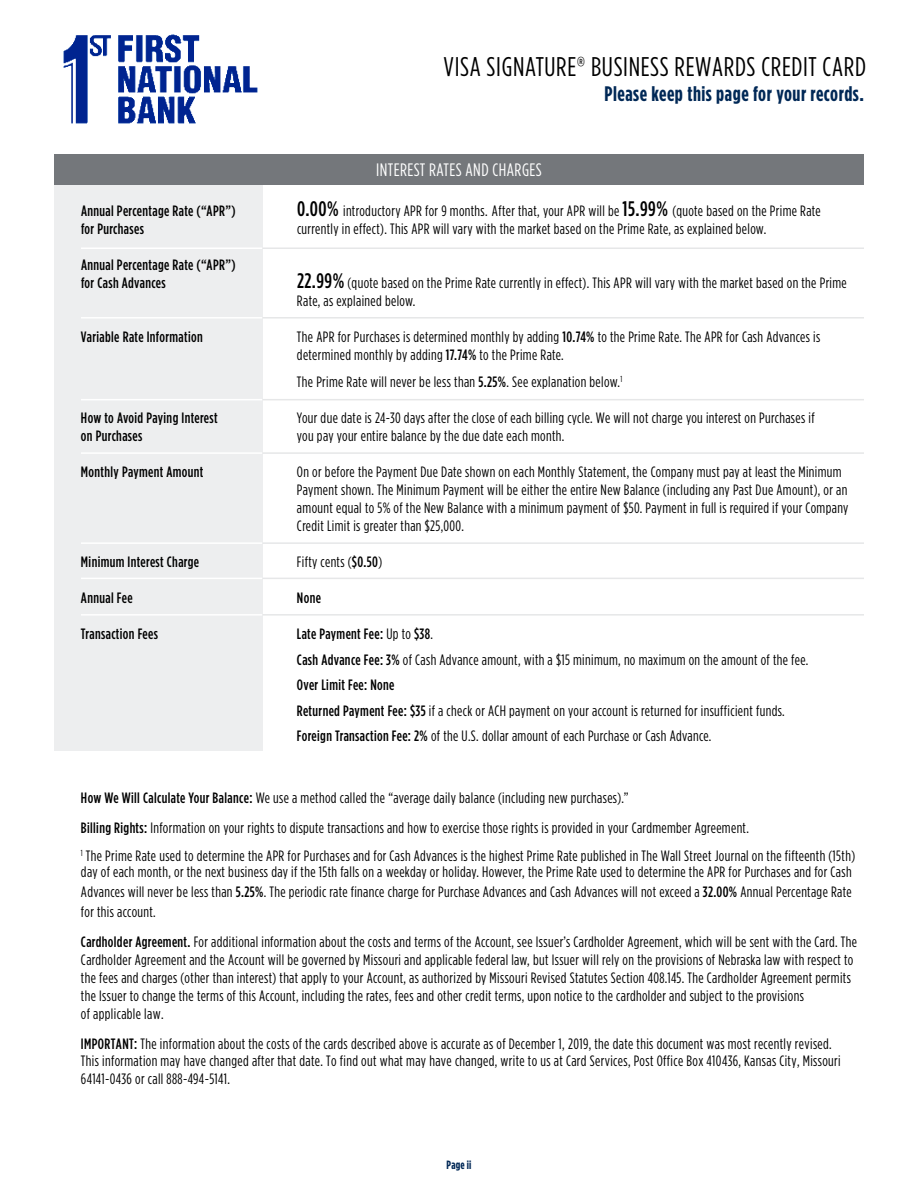
<style>
.page{position:relative;width:918px;height:1188px;background:#fff}
.page>*{position:absolute;margin:0;border:0;box-sizing:border-box;transform-origin:0 0}
.t1{font:27px "Gotham Condensed";letter-spacing:.025em;color:#000}
.t2{font:700 21px "Gotham Condensed";letter-spacing:.025em;color:#002856}
.t3{font:18px "Gotham Condensed";letter-spacing:.025em;color:#fff}
.t4{font:15px/18px "Gotham Condensed";letter-spacing:.025em;color:#000}
.t5{font:500 15px/18px "Gotham Condensed";letter-spacing:.025em;color:#000}
.t6{font:700 12px "Gotham Condensed";letter-spacing:.015em;color:#002856}
.s1{font-weight:500;font-size:21px}
.s2{font-weight:500}
</style>
<div class="page">
<div style="left:54px;top:184px;width:208px;height:567px;background:#edeeef"></div>
<hr style="left:81px;top:247px;width:181px;height:2px;background:#fff">
<hr style="left:262px;top:247px;width:602px;height:2px;background:#e6e7e8">
<hr style="left:81px;top:317px;width:181px;height:2px;background:#fff">
<hr style="left:262px;top:317px;width:602px;height:2px;background:#e6e7e8">
<hr style="left:81px;top:399px;width:181px;height:1px;background:#fff">
<hr style="left:262px;top:399px;width:602px;height:1px;background:#e6e7e8">
<hr style="left:81px;top:452px;width:181px;height:2px;background:#fff">
<hr style="left:262px;top:452px;width:602px;height:2px;background:#e6e7e8">
<hr style="left:81px;top:578px;width:181px;height:1px;background:#fff">
<hr style="left:81px;top:614px;width:181px;height:2px;background:#fff">
<hr style="left:262px;top:578px;width:602px;height:1px;background:#e6e7e8">
<hr style="left:262px;top:614px;width:602px;height:2px;background:#e6e7e8">
<hr style="left:81px;top:542px;width:181px;height:2px;background:#fff">
<hr style="left:262px;top:542px;width:602px;height:2px;background:#e6e7e8">
<div style="left:54px;top:154px;width:810px;height:31px;background:#74777b"></div>
<img style="left:63px;top:34px;width:195px;height:90px">
<h1 class="t1" style="left:444px;top:51px;width:424px">VISA SIGNATURE® BUSINESS REWARDS CREDIT CARD</h1>
<h2 class="t2" style="left:604px;top:81px;width:261px">Please keep this page for your records.</h2>
<p class="t3" style="left:376px;top:160px;width:167px">INTEREST RATES AND CHARGES</p>
<p class="t5" style="left:81px;top:202px;width:156px">Annual Percentage Rate (“APR”)</p>
<p class="t4" style="left:297px;top:202px;width:525px"><span class="s1">0.00%</span> introductory APR for 9 months. After that, your APR will be <span class="s1">15.99%</span> (quote based on the Prime Rate</p>
<p class="t5" style="left:81px;top:220px;width:65px">for Purchases</p>
<p class="t4" style="left:297px;top:220px;width:471px">currently in effect). This APR will vary with the market based on the Prime Rate, as explained below.</p>
<p class="t5" style="left:81px;top:256px;width:156px">Annual Percentage Rate (“APR”) for Cash Advances</p>
<p class="t4" style="left:297px;top:274px;width:551px"><span class="s1">22.99%</span> (quote based on the Prime Rate currently in effect). This APR will vary with the market based on the Prime<br>Rate, as explained below.</p>
<p class="t5" style="left:81px;top:328px;width:123px">Variable Rate Information</p>
<p class="t4" style="left:297px;top:328px;width:525px">The APR for Purchases is determined monthly by adding <span class="s2">10.74%</span> to the Prime Rate. The APR for Cash Advances is determined monthly by adding <span class="s2">17.74%</span> to the Prime Rate.</p>
<p class="t4" style="left:297px;top:373px;width:327px">The Prime Rate will never be less than <span class="s2">5.25%</span>. See explanation below.<sup>1</sup></p>
<p class="t5" style="left:81px;top:409px;width:138px">How to Avoid Paying Interest</p>
<p class="t4" style="left:297px;top:409px;width:519px">Your due date is 24-30 days after the close of each billing cycle. We will not charge you interest on Purchases if</p>
<p class="t5" style="left:81px;top:427px;width:63px">on Purchases</p>
<p class="t4" style="left:297px;top:427px;width:269px">you pay your entire balance by the due date each month.</p>
<p class="t5" style="left:81px;top:463px;width:124px">Monthly Payment Amount</p>
<p class="t4" style="left:297px;top:463px;width:553px">On or before the Payment Due Date shown on each Monthly Statement, the Company must pay at least the Minimum Payment shown. The Minimum Payment will be either the entire New Balance (including any Past Due Amount), or an amount equal to 5% of the New Balance with a minimum payment of $50. Payment in full is required if your Company Credit Limit is greater than $25,000.</p>
<p class="t5" style="left:81px;top:553px;width:120px">Minimum Interest Charge</p>
<p class="t4" style="left:297px;top:553px;width:87px">Fifty cents (<span class="s2">$0.50</span>)</p>
<p class="t5" style="left:81px;top:589px;width:53px">Annual Fee</p>
<p class="t5" style="left:297px;top:589px;width:25px">None</p>
<p class="t5" style="left:81px;top:625px;width:79px">Transaction Fees</p>
<p class="t4" style="left:297px;top:621px;width:513px;line-height:25.5px"><span class="s2">Late Payment Fee:</span> Up to <span class="s2">$38</span>.<br><span class="s2">Cash Advance Fee: 3%</span> of Cash Advance amount, with a $15 minimum, no maximum on the amount of the fee.<br><span class="s2">Over Limit Fee: None<br>Returned Payment Fee: $35</span> if a check or ACH payment on your account is returned for insufficient funds.<br><span class="s2">Foreign Transaction Fee: 2%</span> of the U.S. dollar amount of each Purchase or Cash Advance.</p>
<p class="t4" style="left:81px;top:782px;width:669px;line-height:30px"><span class="s2">How We Will Calculate Your Balance:</span> We use a method called the “average daily balance (including new purchases).”<br><span class="s2">Billing Rights:</span> Information on your rights to dispute transactions and how to exercise those rights is provided in your Cardmember Agreement.</p>
<p class="t4" style="left:81px;top:848px;width:776px;line-height:16.4px"><sup>1</sup> The Prime Rate used to determine the APR for Purchases and for Cash Advances is the highest Prime Rate published in The Wall Street Journal on the fifteenth (15th) day of each month, or the next business day if the 15th falls on a weekday or holiday. However, the Prime Rate used to determine the APR for Purchases and for Cash</p>
<p class="t4" style="left:81px;top:882px;width:772px;line-height:20px">Advances will never be less than <span class="s2">5.25%</span>. The periodic rate finance charge for Purchase Advances and Cash Advances will not exceed a <span class="s2">32.00%</span> Annual Percentage Rate for this account.</p>
<p class="t4" style="left:81px;top:932px;width:778px"><span class="s2">Cardholder Agreement.</span> For additional information about the costs and terms of the Account, see Issuer’s Cardholder Agreement, which will be sent with the Card. The Cardholder Agreement and the Account will be governed by Missouri and applicable federal law, but Issuer will rely on the provisions of Nebraska law with respect to the fees and charges (other than interest) that apply to your Account, as authorized by Missouri Revised Statutes Section 408.145. The Cardholder Agreement permits the Issuer to change the terms of this Account, including the rates, fees and other credit terms, upon notice to the cardholder and subject to the provisions<br>of applicable law.</p>
<p class="t4" style="left:81px;top:1034px;width:761px"><span class="s2">IMPORTANT:</span> The information about the costs of the cards described above is accurate as of December 1, 2019, the date this document was most recently revised.<br>This information may have changed after that date. To find out what may have changed, write to us at Card Services, Post Office Box 410436, Kansas City, Missouri<br>64141-0436 or call 888-494-5141.</p>
<p class="t6" style="left:447px;top:1158px;width:26px">Page ii</p>
</div>
